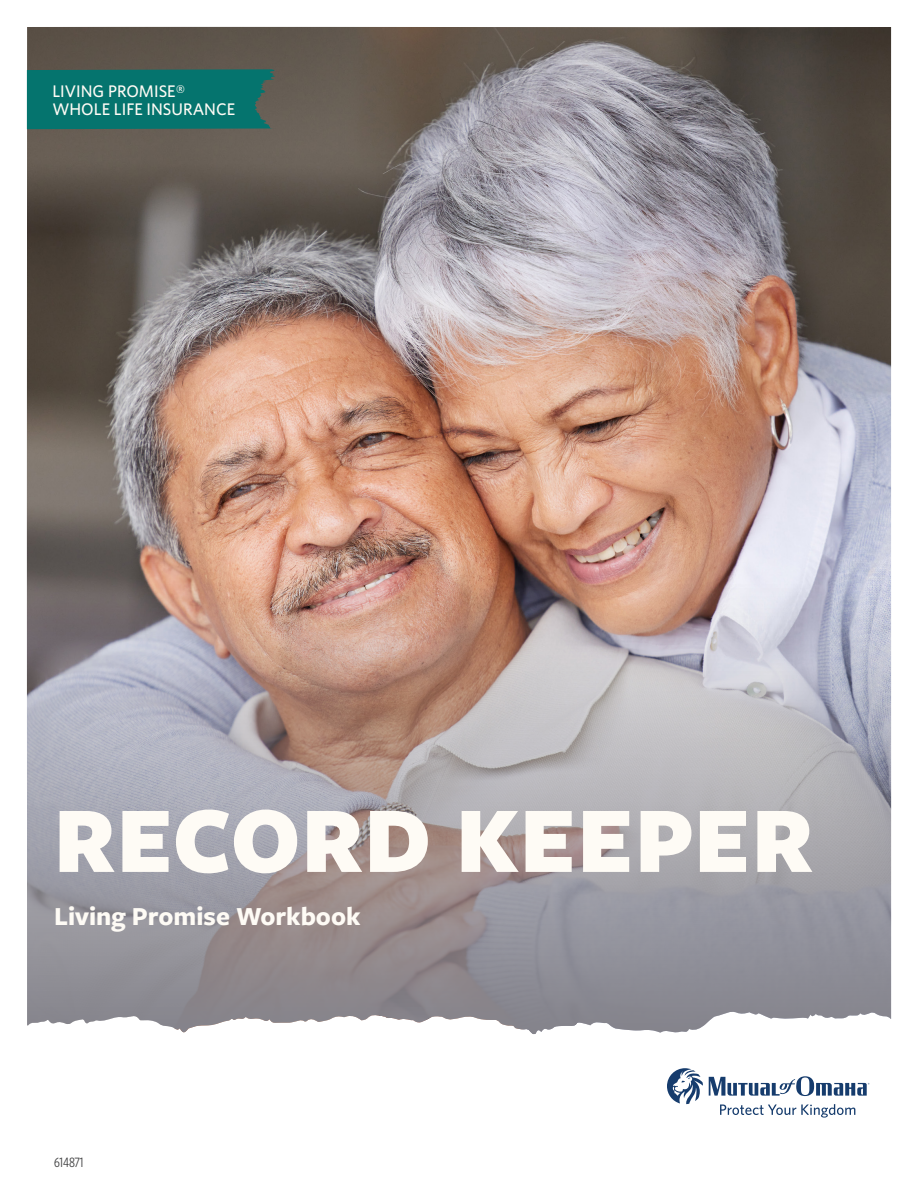
<style>
.page{position:relative;width:918px;height:1188px;background:#fff}
.page>*{position:absolute;margin:0;border:0;box-sizing:border-box;transform-origin:0 0}
._1_Cover_Header{font:900 97.5px "Freight Sans Pro";letter-spacing:.01em;color:#fefbf5}
._1_Headline_Subhead{font:700 27px "Freight Sans Pro";color:#fefbf5}
._1_Product_Tab_left{font:500 16.8px/18.5px "Whitney";color:#fefbf5}
._1_disclaimer{font:13.5px "Whitney Condensed";letter-spacing:-.02em;color:#3e3e3f}
</style>
<div class="page">
<img style="left:27px;top:27px;width:864px;height:1007px">
<svg style="left:27px;top:69px;width:251px;height:60px;background:#0c726c"></svg>
<svg style="left:667px;top:1068px;width:36px;height:36px"></svg>
<svg style="left:709px;top:1076px;width:160px;height:20px"></svg>
<svg style="left:720px;top:1104px;width:135px;height:14px"></svg>
<p class="_1_Product_Tab_left" style="left:52px;top:81px;width:184px">LIVING PROMISE®<br>WHOLE LIFE INSURANCE</p>
<p class="_1_Cover_Header" style="left:54px;top:772px;width:761px">RECORD KEEPER</p>
<p class="_1_Headline_Subhead" style="left:54px;top:897px;width:308px">Living Promise Workbook</p>
<p class="_1_disclaimer" style="left:54px;top:1154px;width:31px">614871</p>
</div>
